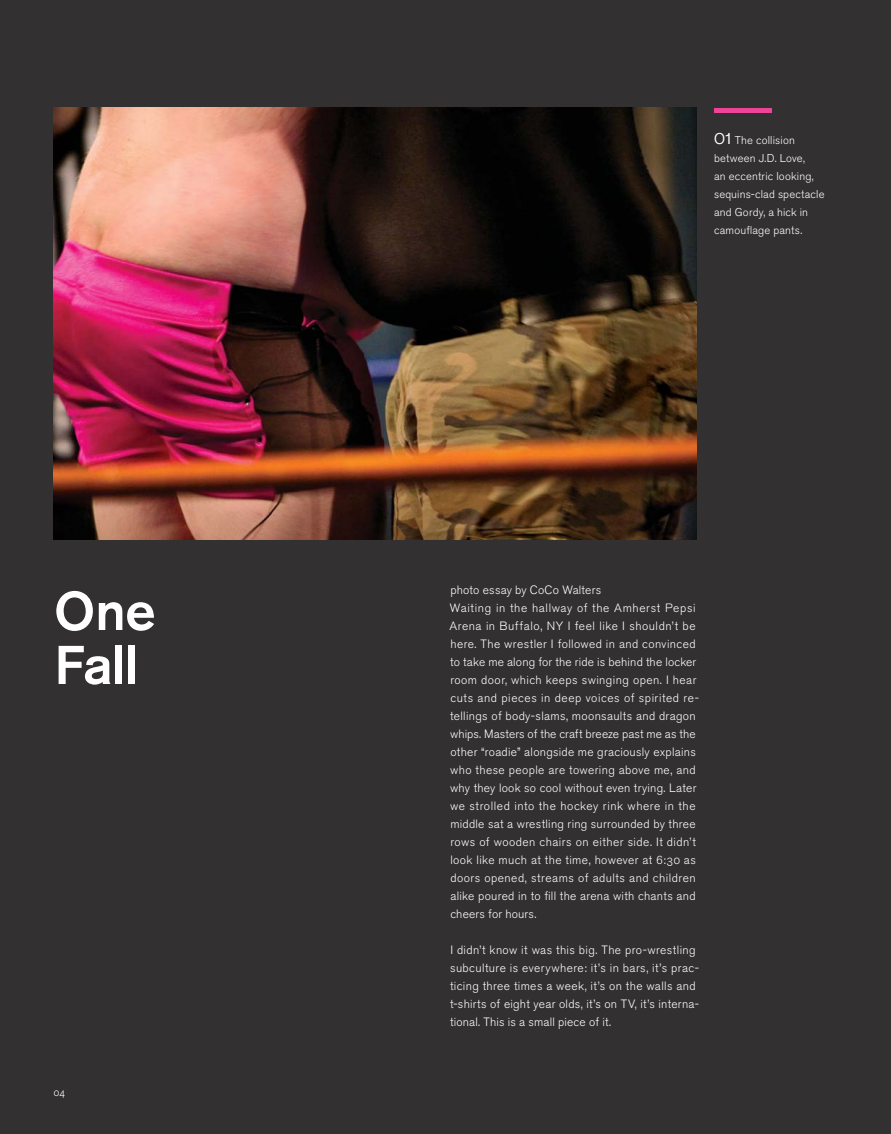
<style>
.page{position:relative;width:891px;height:1134px;background:#323031}
.page>*{position:absolute;margin:0;border:0;box-sizing:border-box;transform-origin:0 0}
.t1{font:500 54px/54px "Akzidenz Grotesk BQ";letter-spacing:-.01em;color:#fff}
.t2{font:12px/18px "Akzidenz Grotesk BQ Light Os F";letter-spacing:.03em;color:#fff}
.t3{font:11.25px/18px "Akzidenz Grotesk BQ Light Os F";letter-spacing:.015em;color:#fff}
.t4{font:10.5px "Akzidenz Grotesk BQ Light Os F";color:#fff}
.s1{font-size:21px}
</style>
<div class="page">
<hr style="left:714px;top:108px;width:57px;height:4px;background:#ee4498">
<img style="left:54px;top:108px;width:642px;height:432px">
<h1 class="t1" style="left:54px;top:588px;width:103px">One<br>Fall</h1>
<p class="t4" style="left:54px;top:1088px;width:13px">04</p>
<p class="t3" style="left:714px;top:132px;width:112px"><span class="s1">01</span> The collision between J.D. Love,<br>an eccentric looking, sequins-clad spectacle and Gordy, a hick in camouflage pants.</p>
<p class="t2" style="left:449px;top:582px;width:251px">photo essay by CoCo Walters<br>Waiting in the hallway of the Amherst Pepsi Arena in Buffalo, NY I feel like I shouldn’t be here. The wrestler I followed in and convinced to take me along for the ride is behind the locker room door, which keeps swinging open. I hear cuts and pieces in deep voices of spirited re&shy;tellings of body-slams, moonsaults and dragon whips. Masters of the craft breeze past me as the other “roadie” alongside me graciously explains who these people are towering above me, and why they look so cool without even trying. Later we strolled into the hockey rink where in the middle sat a wrestling ring surrounded by three rows of wooden chairs on either side. It didn’t look like much at the time, however at 6:30 as doors opened, streams of adults and children alike poured in to fill the arena with chants and cheers for hours.</p>
<p class="t2" style="left:450px;top:942px;width:250px">I didn’t know it was this big. The pro-wrestling subculture is everywhere: it’s in bars, it’s prac&shy;ticing three times a week, it’s on the walls and t-shirts of eight year olds, it’s on TV, it’s interna&shy;tional. This is a small piece of it.</p>
</div>
